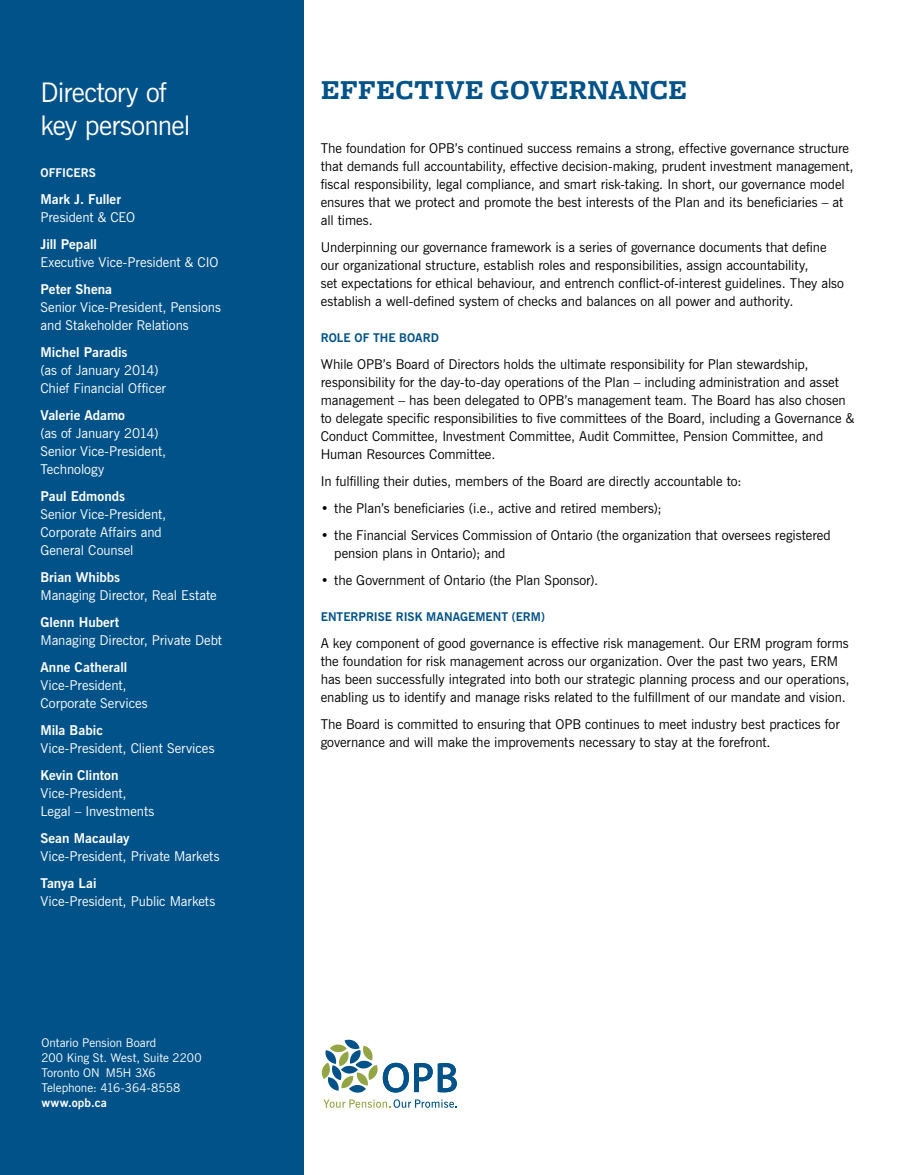
<style>
.page{position:relative;width:918px;height:1175px;background:#fff}
.page>*{position:absolute;margin:0;border:0;box-sizing:border-box;transform-origin:0 0}
.t1{font:700 28.5px "Freight Micro";letter-spacing:.005em;color:#005288}
.t2{font:27px/33px "News Gothic BT";letter-spacing:-.025em;color:#fff}
.t3{font:13.5px/18px "News Gothic BT";color:#000}
.t4{font:13.5px/18px "News Gothic BT";letter-spacing:-.005em;color:#fff}
.t5{font:700 13.5px "News Gothic BT";letter-spacing:-.005em;color:#fff}
.t6{font:12px/15px "News Gothic BT";color:#fff}
.t7{font:700 12px "News Gothic BT";letter-spacing:.005em;color:#005288}
.t8{font:700 12px "News Gothic BT";color:#fff}
</style>
<div class="page">
<div style="left:0;top:0;width:303px;height:1174px;background:#005288"></div>
<svg style="left:322px;top:1039px;width:135px;height:68px"></svg>
<h2 class="t2" style="left:40px;top:75px;width:151px">Directory of key personnel</h2>
<p class="t8" style="left:40px;top:165px;width:8px">Offi</p>
<p class="t8" style="left:66px;top:165px;width:31px">cers</p>
<p class="t5" style="left:40px;top:191px;width:82px">Mark J. Fuller</p>
<p class="t4" style="left:40px;top:208px;width:96px">President &amp; CEO</p>
<p class="t5" style="left:40px;top:236px;width:58px">Jill Pepall</p>
<p class="t4" style="left:40px;top:253px;width:179px">Executive Vice-President &amp; CIO</p>
<p class="t5" style="left:40px;top:281px;width:73px">Peter Shena</p>
<p class="t4" style="left:40px;top:298px;width:182px">Senior Vice-President, Pensions and Stakeholder Relations</p>
<p class="t5" style="left:40px;top:344px;width:88px">Michel Paradis</p>
<p class="t4" style="left:40px;top:361px;width:127px">(as of January 2014)<br>Chief Financial Officer</p>
<p class="t5" style="left:40px;top:407px;width:86px">Valerie Adamo</p>
<p class="t4" style="left:40px;top:424px;width:127px">(as of January 2014)<br>Senior Vice-President,<br>Technology</p>
<p class="t5" style="left:40px;top:488px;width:86px">Paul Edmonds</p>
<p class="t4" style="left:40px;top:505px;width:127px">Senior Vice-President,<br>Corporate Affairs and<br>General Counsel</p>
<p class="t5" style="left:40px;top:569px;width:81px">Brian Whibbs</p>
<p class="t4" style="left:40px;top:586px;width:178px">Managing Director, Real Estate</p>
<p class="t5" style="left:40px;top:614px;width:80px">Glenn H ubert</p>
<p class="t4" style="left:40px;top:631px;width:183px">Managing Director, Private Debt</p>
<p class="t5" style="left:40px;top:659px;width:88px">Anne Catherall</p>
<p class="t4" style="left:40px;top:676px;width:109px">Vice-President,<br>Corporate Services</p>
<p class="t5" style="left:40px;top:722px;width:64px">Mila Babic</p>
<p class="t4" style="left:40px;top:739px;width:176px">Vice-President, Client Services</p>
<p class="t5" style="left:40px;top:767px;width:80px">Kevin Clinton</p>
<p class="t4" style="left:40px;top:784px;width:115px">Vice-President,<br>Legal – Investments</p>
<p class="t5" style="left:40px;top:830px;width:91px">Sean Macaulay</p>
<p class="t4" style="left:40px;top:847px;width:181px">Vice-President, Private Markets</p>
<p class="t5" style="left:40px;top:875px;width:58px">Tanya Lai</p>
<p class="t4" style="left:40px;top:892px;width:176px">Vice-President, Public Markets</p>
<p class="t6" style="left:41px;top:1035px;width:162px">Ontario Pension Board<br>200 King St. West, Suite 2200<br>Toronto ON M5H 3X6<br>Telephone: 416-364-8558</p>
<p class="t8" style="left:41px;top:1095px;width:67px">www.opb.ca</p>
<h1 class="t1" style="left:321px;top:74px;width:288px">EFFECTIVE GOVERNANC</h1>
<h1 class="t1" style="left:668px;top:74px;width:21px">E</h1>
<p class="t3" style="left:321px;top:139px;width:534px">The foundation for OPB’s continued success remains a strong, effective governance structure that demands full accountability, effective decision-making, prudent investment management, fiscal responsibility, legal compliance, and smart risk-taking. In short, our governance model ensures that we protect and promote the best interests of the Plan and its beneficiaries – at all times.</p>
<p class="t3" style="left:321px;top:238px;width:525px">Underpinning our governance framework is a series of governance documents that define our organizational structure, establish roles and responsibilities, assign accountability,<br>set expectations for ethical behaviour, and entrench conflict-of-interest guidelines. They also establish a well-defined system of checks and balances on all power and authority.</p>
<p class="t7" style="left:321px;top:330px;width:120px">Role of the Board</p>
<p class="t3" style="left:321px;top:355px;width:535px">While OPB’s Board of Directors holds the ultimate responsibility for Plan stewardship, responsibility for the day-to-day operations of the Plan – including administration and asset management – has been delegated to OPB’s management team. The Board has also chosen to delegate specific responsibilities to five committees of the Board, including a Governance &amp; Conduct Committee, Investment Committee, Audit Committee, Pension Committee, and Human Resources Committee.</p>
<p class="t3" style="left:321px;top:472px;width:422px">In fulfilling their duties, members of the Board are directly accountable to:</p>
<p class="t3" style="left:321px;top:499px;width:343px">• the Plan’s beneficiaries (i.e., active and retired members);</p>
<p class="t3" style="left:334px;top:526px;width:498px;text-indent:-14px">• the Financial Services Commission of Ontario (the organization that oversees registered pension plans in Ontario); and</p>
<p class="t3" style="left:321px;top:571px;width:279px">• the Government of Ontario (the Plan Sponsor).</p>
<p class="t7" style="left:321px;top:609px;width:226px">Enterprise Risk Managem ent (ERM)</p>
<p class="t3" style="left:321px;top:634px;width:530px">A key component of good governance is effective risk management. Our ERM program forms the foundation for risk management across our organization. Over the past two years, ERM has been successfully integrated into both our strategic planning process and our operations, enabling us to identify and manage risks related to the fulfillment of our mandate and vision.</p>
<p class="t3" style="left:321px;top:715px;width:521px">The Board is committed to ensuring that OPB continues to meet industry best practices for governance and will make the improvements necessary to stay at the forefront.</p>
</div>
